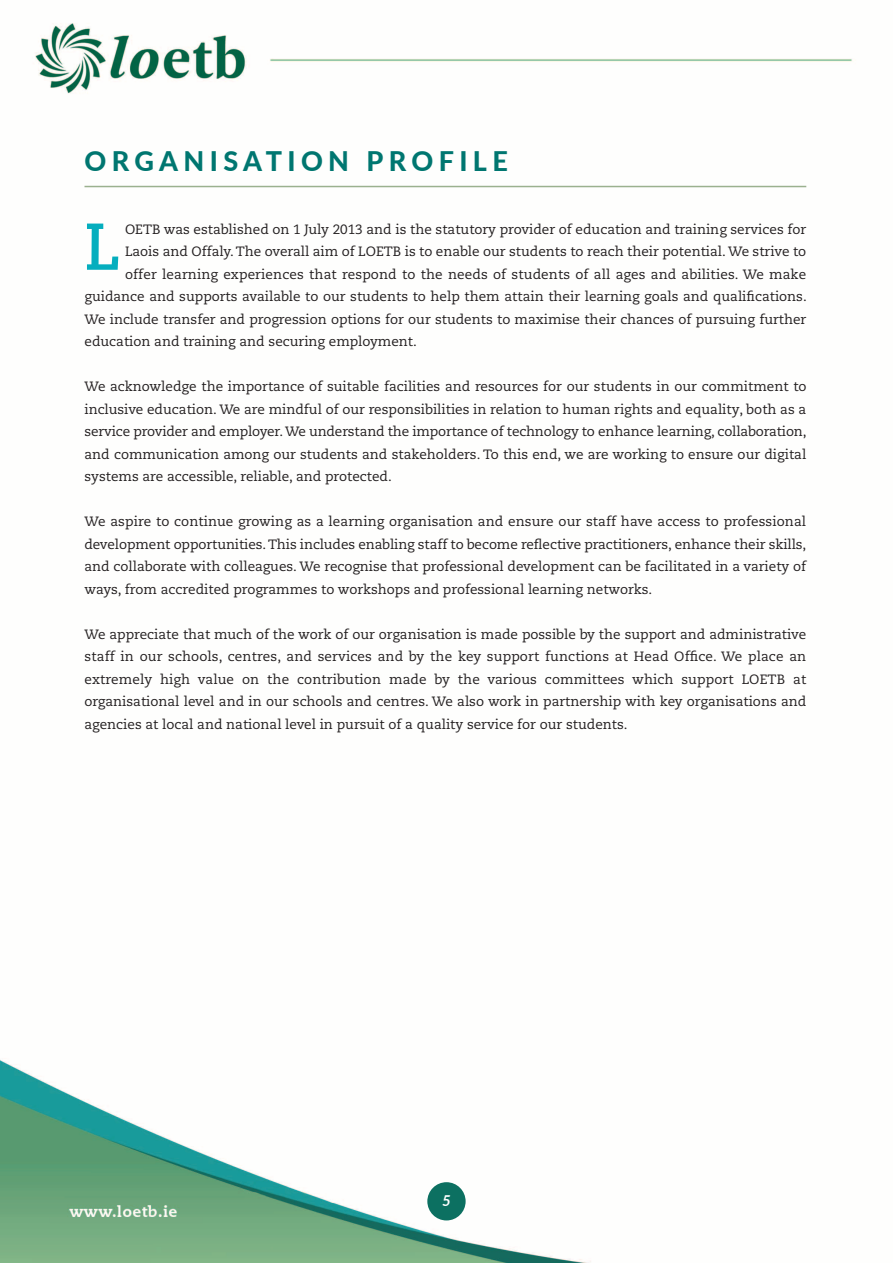
<style>
.page{position:relative;width:893px;height:1263px;background:#fff}
.page>*{position:absolute;margin:0;border:0;box-sizing:border-box;transform-origin:0 0}
.t1{font:700 66px "Caecilia LT Pro 75";color:#05aebe;scale:.96 1}
.t2{font:800 27px "Lato";letter-spacing:.2em;color:#007670}
.t3{font:italic 700 15px "Lato";color:#fff}
.t4{font:13.5px/22.5px "Caecilia LT Pro 55 Roman";color:#231f20;text-align:justify}
</style>
<div class="page">
<img style="left:0;top:23px;width:853px;height:1240px">
<div style="left:427px;top:1182px;width:39px;height:38px;background:#0c7061;border-radius:50%"></div>
<hr style="left:85px;top:186px;width:721px;height:1px;background:#9bb18f">
<h2 class="t2" style="left:85px;top:141px;width:425px">ORGANISATION PROFILE</h2>
<p class="t4" style="left:125px;top:219px;width:683px">OETB was established on 1 July 2013 and is the statutory provider of education and training services for</p>
<p class="t4" style="left:125px;top:242px;width:683px">Laois and Offaly. The overall aim of LOETB is to enable our students to reach their potential. We strive to</p>
<p class="t4" style="left:125px;top:264px;width:683px">offer learning experiences that respond to the needs of students of all ages and abilities. We make</p>
<p class="t4" style="left:85px;top:287px;width:724px">guidance and supports available to our students to help them attain their learning goals and qualifications.</p>
<p class="t4" style="left:85px;top:309px;width:723px">We include transfer and progression options for our students to maximise their chances of pursuing further</p>
<p class="t4" style="left:85px;top:332px;width:334px">education and training and securing employment.</p>
<p class="t4" style="left:85px;top:377px;width:724px">We acknowledge the importance of suitable facilities and resources for our students in our commitment to inclusive education. We are mindful of our responsibilities in relation to human rights and equality, both as a service provider and employer. We understand the importance of technology to enhance learning, collaboration, and communication among our students and stakeholders. To this end, we are working to ensure our digital systems are accessible, reliable, and protected.</p>
<p class="t4" style="left:85px;top:512px;width:723px">We aspire to continue growing as a learning organisation and ensure our staff have access to professional development opportunities. This includes enabling staff to become reflective practitioners, enhance their skills, and collaborate with colleagues. We recognise that professional development can be facilitated in a variety of ways, from accredited programmes to workshops and professional learning networks.</p>
<p class="t4" style="left:85px;top:624px;width:723px">We appreciate that much of the work of our organisation is made possible by the support and administrative staff in our schools, centres, and services and by the key support functions at Head Office. We place an extremely high value on the contribution made by the various committees which support LOETB at organisational level and in our schools and centres. We also work in partnership with key organisations and agencies at local and national level in pursuit of a quality service for our students.</p>
<h1 class="t1" style="left:85px;top:219px;width:41px">L</h1>
<p class="t3" style="left:442px;top:1190px;width:10px">5</p>
</div>
